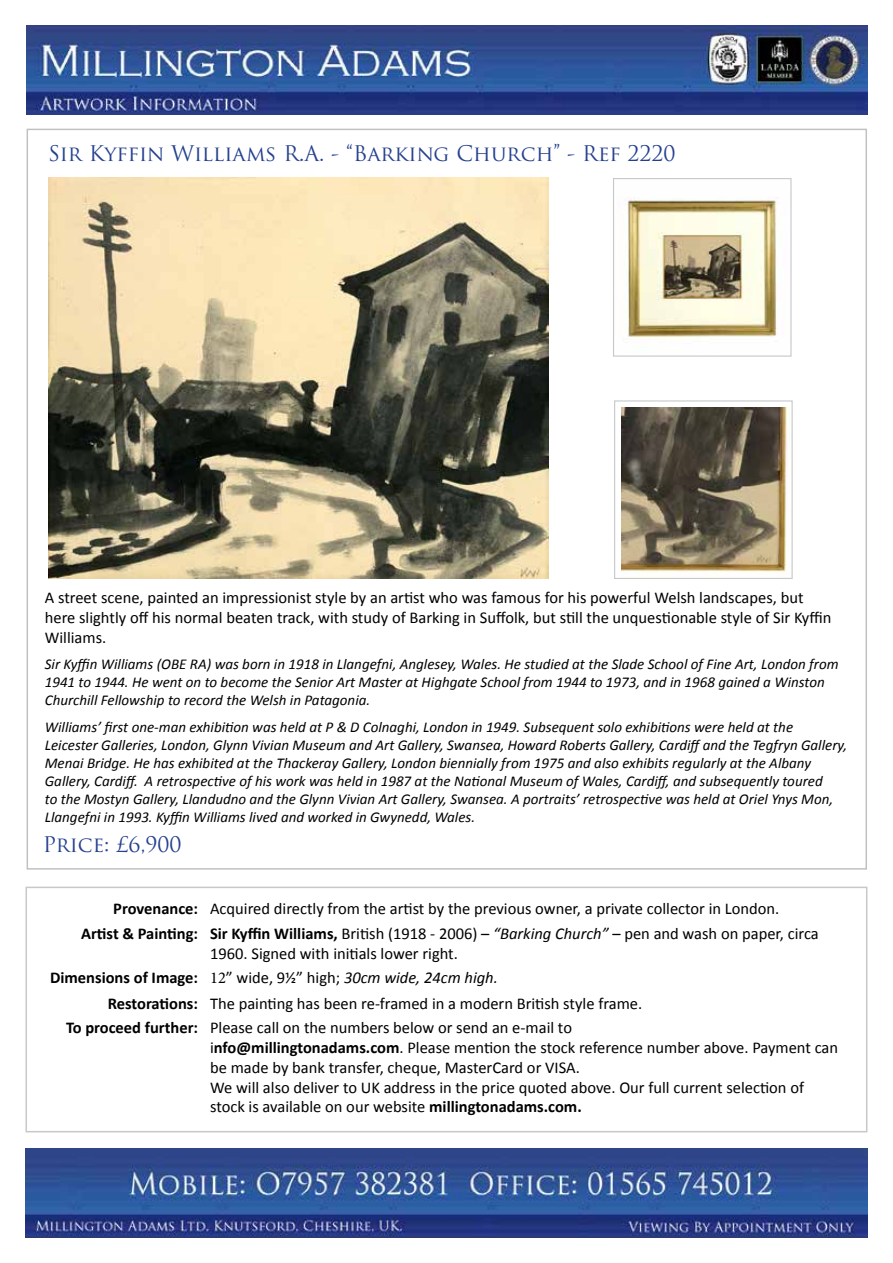
<style>
.page{position:relative;width:893px;height:1263px;background:#fff}
.page>*{position:absolute;margin:0;border:0;box-sizing:border-box;transform-origin:0 0}
.t1{font:21px "Trajan Pro";color:#25408f}
.t2{font:16.5px/19.8px "Calibri";color:#000}
.t3{font:700 16.5px "Calibri";color:#000}
.t4{font:italic 15px/18px "Calibri";color:#000}
.s1{font-weight:700}
.s2{font-style:italic}
.s3{font-family:"Minion Pro";font-weight:400}
.s4{font-weight:400}
.s5{font-weight:400;font-style:italic}
</style>
<div class="page">
<img style="left:621px;top:408px;width:167px;height:165px">
<img style="left:625px;top:197px;width:153px;height:142px">
<img style="left:26px;top:1149px;width:842px;height:88px">
<div style="left:614px;top:400px;width:179px;height:179px;border:1px solid #c7c8ca"></div>
<div style="left:26px;top:887px;width:841px;height:245px;border:2px solid #c7c8ca"></div>
<img style="left:27px;top:26px;width:840px;height:88px">
<div style="left:613px;top:178px;width:178px;height:179px;border:1px solid #c7c8ca"></div>
<img style="left:48px;top:178px;width:501px;height:401px">
<h1 class="t1" style="left:48px;top:140px;width:629px">Sir Kyffin Williams R.A. - “Barking Church” - Ref 2220</h1>
<p class="t2" style="left:45px;top:588px;width:788px">A street scene, painted an impressionist style by an artist who was famous for his powerful Welsh landscapes, but here slightly off his normal beaten track, with study of Barking in Suffolk, but still the unquestionable style of Sir Kyffin<br>Williams.</p>
<p class="t4" style="left:45px;top:655px;width:795px">Sir Kyffin Williams (OBE RA) was born in 1918 in Llangefni, Anglesey, Wales. He studied at the Slade School of Fine Art, London from<br>1941 to 1944. He went on to become the Senior Art Master at Highgate School from 1944 to 1973, and in 1968 gained a Winston<br>Churchill Fellowship to record the Welsh in Patagonia.</p>
<p class="t4" style="left:45px;top:717px;width:804px">Williams’ first one-man exhibition was held at P &amp; D Colnaghi, London in 1949. Subsequent solo exhibitions were held at the Leicester Galleries, London, Glynn Vivian Museum and Art Gallery, Swansea, Howard Roberts Gallery, Cardiff and the Tegfryn Gallery, Menai Bridge. He has exhibited at the Thackeray Gallery, London biennially from 1975 and also exhibits regularly at the Albany Gallery, Cardiff. A retrospective of his work was held in 1987 at the National Museum of Wales, Cardiff, and subsequently toured<br>to the Mostyn Gallery, Llandudno and the Glynn Vivian Art Gallery, Swansea. A portraits’ retrospective was held at Oriel Ynys Mon, Llangefni in 1993. Kyffin Williams lived and worked in Gwynedd, Wales.</p>
<h1 class="t1" style="left:43px;top:831px;width:140px">Price: £6,900</h1>
<p class="t2" style="left:81px;top:895px;width:739px;line-height:25.7px;text-align:center"><span class="s1">Provenance:</span> Acquired directly from the artist by the previous owner, a private collector in London.<br><span class="s1">Artist &amp; Painting: Sir Kyffin Williams,</span> British (1918 - 2006) – <span class="s2">“Barking Church”</span> – pen and wash on paper, circa</p>
<p class="t2" style="left:210px;top:944px;width:249px">1960. Signed with initials lower right.</p>
<p class="t3" style="left:50px;top:967px;width:449px">Dimensions of Image: <span class="s3">12</span><span class="s4">” wide, 9½” high;</span> <span class="s5">30cm wide, 24cm high.</span></p>
<p class="t2" style="left:108px;top:993px;width:536px"><span class="s1">Restorations:</span> The painting has been re-framed in a modern British style frame.</p>
<p class="t2" style="left:66px;top:1018px;width:507px"><span class="s1">To proceed further:</span> Please call on the numbers below or send an e-mail to</p>
<p class="t2" style="left:210px;top:1038px;width:629px">i<span class="s1">nfo@millingtonadams.com</span>. Please mention the stock reference number above. Payment can be made by bank transfer, cheque, MasterCard or VISA.<br>We will also deliver to UK address in the price quoted above. Our full current selection of stock is available on our website <span class="s1">millingtonadams.com.</span></p>
</div>
